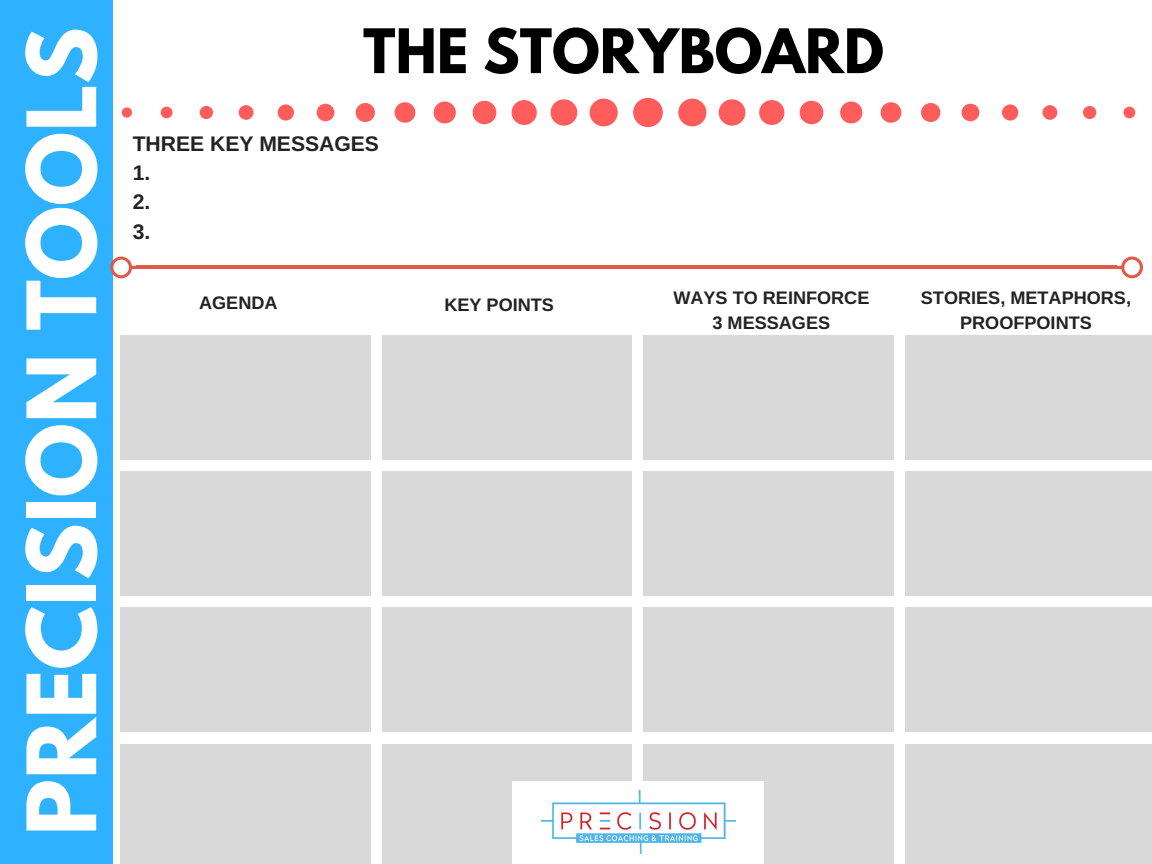
<style>
.page{position:relative;width:1152px;height:864px;background:#fff}
.page>*{position:absolute;margin:0;border:0;box-sizing:border-box;transform-origin:0 0}
.t1{font:700 84.45px "League Spartan";color:#fff}
.t2{font:700 54.3px "League Spartan";color:#000}
.t3{font:700 21.15px/29.2px "Arimo";color:#222}
.t4{font:700 18.15px/24.8px "Arimo";color:#222;text-align:center}
</style>
<div class="page">
<div style="left:0;top:0;width:112px;height:864px;background:#2eb2ff"></div>
<div style="left:633px;top:98px;width:30px;height:29px;background:#ff5c5c;border-radius:50%"></div>
<div style="left:678px;top:99px;width:28px;height:27px;background:#ff5c5c;border-radius:50%"></div>
<div style="left:719px;top:99px;width:26px;height:27px;background:#ff5c5c;border-radius:50%"></div>
<svg style="left:759px;top:100px;width:25px;height:25px"></svg>
<svg style="left:800px;top:101px;width:23px;height:23px"></svg>
<div style="left:840px;top:102px;width:22px;height:21px;background:#ff5c5c;border-radius:50%"></div>
<div style="left:881px;top:102px;width:20px;height:21px;background:#ff5c5c;border-radius:50%"></div>
<svg style="left:921px;top:103px;width:19px;height:19px"></svg>
<svg style="left:962px;top:104px;width:17px;height:17px"></svg>
<svg style="left:1002px;top:104px;width:16px;height:17px"></svg>
<div style="left:1043px;top:105px;width:14px;height:15px;background:#ff5c5c;border-radius:50%"></div>
<div style="left:1083px;top:106px;width:13px;height:13px;background:#ff5c5c;border-radius:50%"></div>
<div style="left:1123px;top:107px;width:12px;height:11px;background:#ff5c5c;border-radius:50%"></div>
<div style="left:590px;top:99px;width:28px;height:27px;background:#ff5c5c;border-radius:50%"></div>
<div style="left:551px;top:99px;width:26px;height:27px;background:#ff5c5c;border-radius:50%"></div>
<svg style="left:512px;top:100px;width:25px;height:25px"></svg>
<div style="left:473px;top:101px;width:23px;height:23px;background:#ff5c5c;border-radius:50%"></div>
<div style="left:434px;top:102px;width:22px;height:21px;background:#ff5c5c;border-radius:50%"></div>
<svg style="left:395px;top:102px;width:20px;height:21px"></svg>
<div style="left:356px;top:103px;width:19px;height:19px;background:#ff5c5c;border-radius:50%"></div>
<div style="left:317px;top:104px;width:17px;height:17px;background:#ff5c5c;border-radius:50%"></div>
<svg style="left:278px;top:104px;width:16px;height:17px"></svg>
<div style="left:239px;top:105px;width:14px;height:15px;background:#ff5c5c;border-radius:50%"></div>
<div style="left:200px;top:106px;width:13px;height:13px;background:#ff5c5c;border-radius:50%"></div>
<div style="left:161px;top:107px;width:12px;height:11px;background:#ff5c5c;border-radius:50%"></div>
<div style="left:122px;top:107px;width:10px;height:11px;background:#ff5c5c;border-radius:50%"></div>
<div style="left:120px;top:335px;width:251px;height:125px;background:#d9d9d9"></div>
<div style="left:382px;top:335px;width:250px;height:125px;background:#d9d9d9"></div>
<div style="left:643px;top:335px;width:251px;height:125px;background:#d9d9d9"></div>
<div style="left:906px;top:335px;width:246px;height:125px;background:#d9d9d9"></div>
<div style="left:120px;top:471px;width:251px;height:125px;background:#d9d9d9"></div>
<div style="left:382px;top:471px;width:250px;height:125px;background:#d9d9d9"></div>
<div style="left:643px;top:471px;width:251px;height:125px;background:#d9d9d9"></div>
<div style="left:906px;top:471px;width:246px;height:125px;background:#d9d9d9"></div>
<div style="left:120px;top:608px;width:251px;height:124px;background:#d9d9d9"></div>
<div style="left:382px;top:608px;width:250px;height:124px;background:#d9d9d9"></div>
<div style="left:643px;top:608px;width:251px;height:124px;background:#d9d9d9"></div>
<div style="left:906px;top:608px;width:246px;height:124px;background:#d9d9d9"></div>
<div style="left:120px;top:744px;width:251px;height:120px;background:#d9d9d9"></div>
<div style="left:382px;top:744px;width:250px;height:120px;background:#d9d9d9"></div>
<div style="left:643px;top:744px;width:251px;height:120px;background:#d9d9d9"></div>
<div style="left:906px;top:744px;width:246px;height:120px;background:#d9d9d9"></div>
<hr style="left:136px;top:266px;width:980px;height:3px;background:#e05a47">
<svg style="left:110px;top:257px;width:27px;height:21px"></svg>
<svg style="left:1115px;top:257px;width:28px;height:21px"></svg>
<div style="left:512px;top:782px;width:252px;height:82px;background:#fff"></div>
<img style="left:541px;top:791px;width:195px;height:63px">
<h1 class="t1" style="left:20px;top:836px;width:810px;rotate:-90deg">PRECISION TOOLS</h1>
<h2 class="t2" style="left:363px;top:24px;width:522px">THE STORYBOARD</h2>
<p class="t3" style="left:133px;top:129px;width:248px">THREE KEY MESSAGES<br>1.<br>2.<br>3.</p>
<p class="t4" style="left:199px;top:291px;width:80px">AGENDA</p>
<p class="t4" style="left:444px;top:292px;width:111px">KEY POINTS</p>
<p class="t4" style="left:673px;top:285px;width:198px">WAYS TO REINFORCE<br>3 MESSAGES</p>
<p class="t4" style="left:921px;top:285px;width:212px">STORIES, METAPHORS,<br>PROOFPOINTS</p>
</div>
